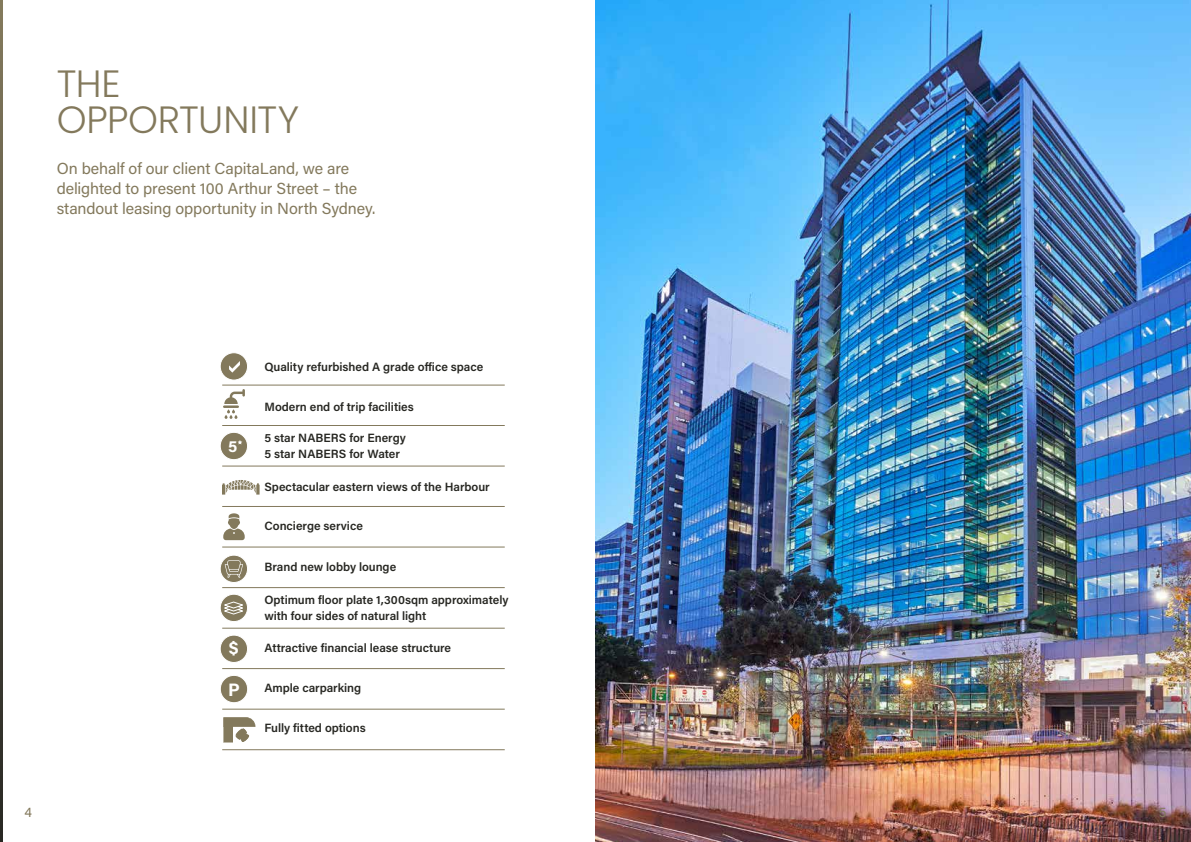
<style>
.page{position:relative;width:1191px;height:842px;background:#fff}
.page>*{position:absolute;margin:0;border:0;box-sizing:border-box;transform-origin:0 0}
.t1{font:300 38px/36px "Poppins";letter-spacing:-.01em;color:#83795c}
.t2{font:700 18px "Acumin Pro";color:#fff}
.t3{font:700 16.2px "Acumin Pro";color:#fff}
.t4{font:16px/20px "Acumin Pro";letter-spacing:-.005em;color:#83795c}
.t5{font:14px "Acumin Pro";color:#83795c}
.t6{font:600 12px/16px "Acumin Pro";letter-spacing:-.005em;color:#272722}
</style>
<div class="page">
<img style="left:595px;top:0;width:596px;height:842px">
<div style="left:220px;top:675px;width:28px;height:28px;background:#83795c;border-radius:50%"></div>
<div style="left:220px;top:675px;width:28px;height:28px;border:1px solid #fff;border-radius:50%"></div>
<div style="left:220px;top:635px;width:27px;height:27px;background:#83795c;border-radius:50%"></div>
<div style="left:220px;top:635px;width:28px;height:28px;border:1px solid #fff;border-radius:50%"></div>
<svg style="left:220px;top:555px;width:27px;height:27px"></svg>
<div style="left:220px;top:555px;width:28px;height:28px;border:1px solid #fff;border-radius:50%"></div>
<svg style="left:220px;top:594px;width:27px;height:27px"></svg>
<div style="left:220px;top:594px;width:28px;height:28px;border:1px solid #fff;border-radius:50%"></div>
<div style="left:220px;top:353px;width:27px;height:27px;background:#83795c;border-radius:50%"></div>
<div style="left:220px;top:352px;width:28px;height:29px;border:1px solid #fff;border-radius:50%"></div>
<svg style="left:229px;top:361px;width:11px;height:12px"></svg>
<div style="left:220px;top:432px;width:27px;height:28px;background:#83795c;border-radius:50%"></div>
<div style="left:220px;top:432px;width:28px;height:28px;border:1px solid #fff;border-radius:50%"></div>
<svg style="left:238px;top:440px;width:4px;height:4px"></svg>
<hr style="left:222px;top:385px;width:283px;height:1px;background:#83795c">
<hr style="left:222px;top:425px;width:283px;height:1px;background:#83795c">
<hr style="left:222px;top:506px;width:283px;height:1px;background:#83795c">
<hr style="left:222px;top:668px;width:283px;height:1px;background:#83795c">
<hr style="left:222px;top:466px;width:283px;height:1px;background:#83795c">
<hr style="left:222px;top:628px;width:283px;height:1px;background:#83795c">
<hr style="left:222px;top:546px;width:283px;height:1px;background:#83795c">
<hr style="left:222px;top:709px;width:283px;height:1px;background:#83795c">
<hr style="left:222px;top:749px;width:283px;height:1px;background:#83795c">
<hr style="left:222px;top:587px;width:283px;height:1px;background:#83795c">
<svg style="left:223px;top:389px;width:22px;height:30px"></svg>
<svg style="left:223px;top:513px;width:22px;height:27px"></svg>
<svg style="left:222px;top:480px;width:37px;height:15px"></svg>
<svg style="left:225px;top:560px;width:18px;height:18px"></svg>
<svg style="left:222px;top:601px;width:23px;height:14px"></svg>
<svg style="left:223px;top:717px;width:32px;height:26px"></svg>
<svg style="left:0;top:0;width:3px;height:842px"></svg>
<h1 class="t1" style="left:57px;top:65px;width:244px">THE<br>OPPORTUNITY</h1>
<h3 class="t4" style="left:57px;top:157px;width:320px">On behalf of our client CapitaLand, we are delighted to present 100 Arthur Street – the standout leasing opportunity in North Sydney.</h3>
<h3 class="t3" style="left:228px;top:435px;width:11px">5</h3>
<h2 class="t2" style="left:229px;top:635px;width:11px">$</h2>
<h2 class="t2" style="left:228px;top:677px;width:13px">P</h2>
<p class="t6" style="left:264px;top:358px;width:220px">Quality refurbished A grade office space</p>
<p class="t6" style="left:264px;top:398px;width:151px">Modern end of trip facilities</p>
<p class="t6" style="left:264px;top:429px;width:143px">5 star NABERS for Energy<br>5 star NABERS for Water</p>
<p class="t6" style="left:264px;top:478px;width:227px">Spectacular eastern views of the Harbour</p>
<p class="t6" style="left:264px;top:517px;width:100px">Concierge service</p>
<p class="t6" style="left:264px;top:558px;width:133px">Brand new lobby lounge</p>
<p class="t6" style="left:264px;top:591px;width:245px">Optimum floor plate 1,300sqm approximately with four sides of natural light</p>
<p class="t6" style="left:264px;top:639px;width:188px">Attractive financial lease structure</p>
<p class="t6" style="left:264px;top:679px;width:98px">Ample carparking</p>
<p class="t6" style="left:264px;top:719px;width:103px">Fully fitted options</p>
<p class="t5" style="left:25px;top:802px;width:9px">4</p>
<p class="t5" style="left:1158px;top:802px;width:9px">5</p>
</div>
